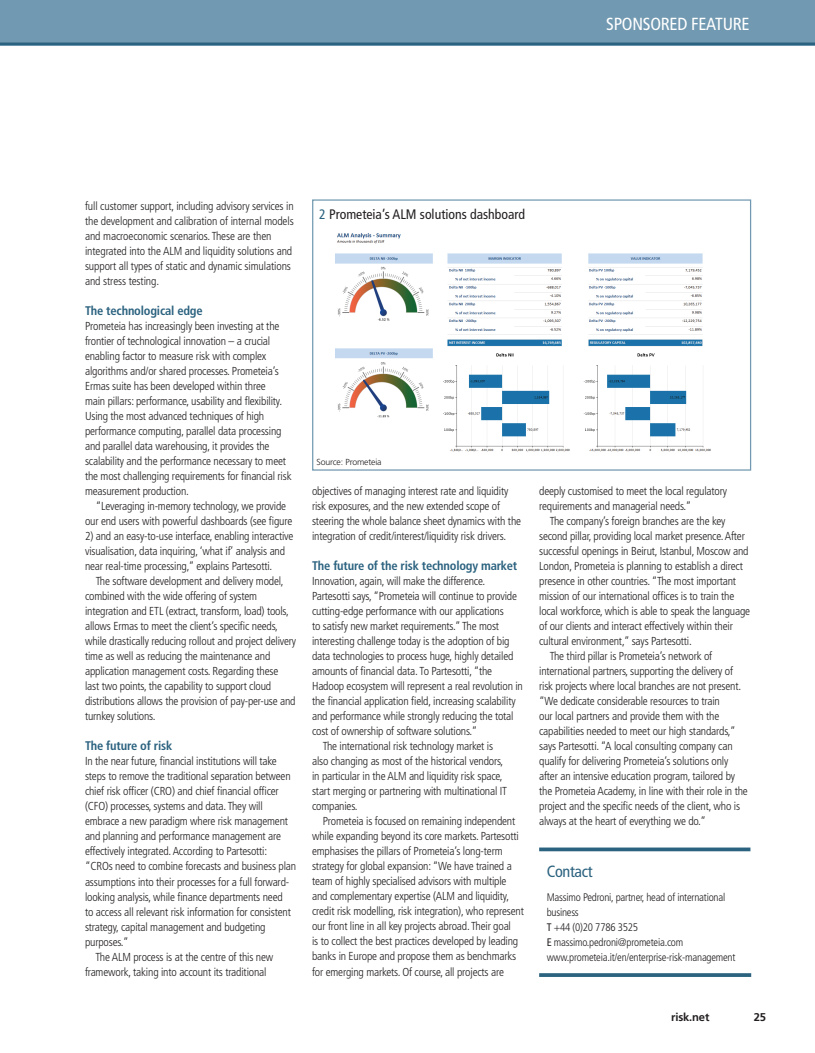
<style>
.page{position:relative;width:815px;height:1053px;background:#fff}
.page>*{position:absolute;margin:0;border:0;box-sizing:border-box;transform-origin:0 0}
.t1{font:condensed 17.5px "Frutiger LT Std";letter-spacing:-.015em;color:#fff}
.t2{font:condensed 16.25px "Frutiger LT Std";letter-spacing:-.02em;color:#2b627f}
.t3{font:condensed 13.75px "Frutiger LT Std";color:#231f20}
.t4{font:700 condensed 12.5px "Frutiger LT Std";letter-spacing:-.015em;color:#2b627f}
.t5{font:300 condensed 11.5px/15px "Frutiger LT Std";letter-spacing:-.015em;color:#231f20}
.t6{font:700 11.25px "Frutiger LT Std";letter-spacing:-.015em;color:#231f20}
.t7{font:300 condensed 11px/15px "Frutiger LT Std";letter-spacing:-.02em;color:#231f20}
.t8{font:300 8.75px "Frutiger LT Std";letter-spacing:-.015em;color:#231f20}
.s1{color:#2b627f}
.s2{font-weight:400}
</style>
<div class="page">
<div style="left:0;top:0;width:815px;height:45px;background:#7199b1"></div>
<hr style="left:0;top:43px;width:815px;height:2px;background:#2b627f">
<img style="left:335px;top:233px;width:376px;height:219px">
<div style="left:312px;top:199px;width:439px;height:271px;border:1px solid #7199b1"></div>
<hr style="left:539px;top:973px;width:212px;height:3px;background:#2b627f">
<svg style="left:539px;top:847px;width:211px;height:4px"></svg>
<h1 class="t1" style="left:606px;top:14px;width:145px">SPONSORED FEATURE</h1>
<p class="t5" style="left:85px;top:199px;width:210px">full customer support, including advisory services in the development and calibration of internal models and macroeconomic scenarios. These are then integrated into the ALM and liquidity solutions and support all types of static and dynamic simulations and stress testing.</p>
<p class="t4" style="left:85px;top:303px;width:119px">The technological edge</p>
<p class="t5" style="left:85px;top:319px;width:208px">Prometeia has increasingly been investing at the frontier of technological innovation – a crucial enabling factor to measure risk with complex algorithms and/or shared processes. Prometeia’s Ermas suite has been developed within three<br>main pillars: performance, usability and flexibility.<br>Using the most advanced techniques of high performance computing, parallel data processing and parallel data warehousing, it provides the scalability and the performance necessary to meet the most challenging requirements for financial risk measurement production.</p>
<p class="t5" style="left:85px;top:499px;width:209px;text-align:center">“Leveraging in-memory technology, we provide<br>our end users with powerful dashboards (see figure</p>
<p class="t5" style="left:85px;top:529px;width:210px">2) and an easy-to-use interface, enabling interactive visualisation, data inquiring, ‘what if’ analysis and near real-time processing,” explains Partesotti.</p>
<p class="t5" style="left:85px;top:574px;width:213px;text-indent:11px">The software development and delivery model, combined with the wide offering of system integration and ETL (extract, transform, load) tools, allows Ermas to meet the client’s specific needs, while drastically reducing rollout and project delivery time as well as reducing the maintenance and application management costs. Regarding these<br>last two points, the capability to support cloud distributions allows the provision of pay-per-use and turnkey solutions.</p>
<p class="t4" style="left:85px;top:738px;width:89px">The future of risk</p>
<p class="t5" style="left:85px;top:754px;width:193px">In the near future, financial institutions will take</p>
<p class="t5" style="left:85px;top:769px;width:207px">steps to remove the traditional separation between</p>
<p class="t5" style="left:85px;top:784px;width:195px">chief risk officer (CRO) and chief financial officer</p>
<p class="t5" style="left:85px;top:799px;width:179px">(CFO) processes, systems and data. They will</p>
<p class="t5" style="left:85px;top:814px;width:205px">embrace a new paradigm where risk management</p>
<p class="t5" style="left:85px;top:829px;width:198px">and planning and performance management are</p>
<p class="t5" style="left:85px;top:844px;width:184px">effectively integrated. According to Partesotti:</p>
<p class="t5" style="left:85px;top:859px;width:213px">“CROs need to combine forecasts and business plan</p>
<p class="t5" style="left:85px;top:874px;width:206px">assumptions into their processes for a full forward-</p>
<p class="t5" style="left:85px;top:889px;width:199px">looking analysis, while finance departments need</p>
<p class="t5" style="left:85px;top:904px;width:207px">to access all relevant risk information for consistent</p>
<p class="t5" style="left:85px;top:919px;width:182px">strategy, capital management and budgeting</p>
<p class="t5" style="left:85px;top:934px;width:45px">purposes.”</p>
<p class="t5" style="left:96px;top:949px;width:179px">The ALM process is at the centre of this new</p>
<p class="t5" style="left:85px;top:964px;width:183px">framework, taking into account its traditional</p>
<p class="t3" style="left:319px;top:206px;width:207px"><span class="s1">2</span> Prometeia’s ALM solutions dashboard</p>
<p class="t8" style="left:317px;top:457px;width:67px">Source: Prometeia</p>
<p class="t5" style="left:312px;top:484px;width:211px">objectives of managing interest rate and liquidity risk exposures, and the new extended scope of steering the whole balance sheet dynamics with the integration of credit/interest/liquidity risk drivers.</p>
<p class="t4" style="left:312px;top:558px;width:207px">The future of the risk technology market</p>
<p class="t5" style="left:312px;top:574px;width:175px">Innovation, again, will make the difference.</p>
<p class="t5" style="left:312px;top:589px;width:206px">Partesotti says, “Prometeia will continue to provide</p>
<p class="t5" style="left:312px;top:604px;width:193px">cutting-edge performance with our applications</p>
<p class="t5" style="left:312px;top:619px;width:189px">to satisfy new market requirements.” The most</p>
<p class="t5" style="left:312px;top:634px;width:199px">interesting challenge today is the adoption of big</p>
<p class="t5" style="left:312px;top:649px;width:203px">data technologies to process huge, highly detailed</p>
<p class="t5" style="left:312px;top:664px;width:182px">amounts of financial data. To Partesotti, “the</p>
<p class="t5" style="left:312px;top:679px;width:212px">Hadoop ecosystem will represent a real revolution in</p>
<p class="t5" style="left:312px;top:694px;width:205px">the financial application field, increasing scalability</p>
<p class="t5" style="left:312px;top:709px;width:203px">and performance while strongly reducing the total</p>
<p class="t5" style="left:312px;top:724px;width:167px">cost of ownership of software solutions.”</p>
<p class="t5" style="left:323px;top:739px;width:172px">The international risk technology market is</p>
<p class="t5" style="left:312px;top:754px;width:193px">also changing as most of the historical vendors,</p>
<p class="t5" style="left:312px;top:769px;width:192px">in particular in the ALM and liquidity risk space,</p>
<p class="t5" style="left:312px;top:784px;width:197px">start merging or partnering with multinational IT</p>
<p class="t5" style="left:312px;top:799px;width:47px">companies.</p>
<p class="t5" style="left:323px;top:814px;width:194px">Prometeia is focused on remaining independent</p>
<p class="t5" style="left:312px;top:829px;width:208px">while expanding beyond its core markets. Partesotti</p>
<p class="t5" style="left:312px;top:844px;width:192px">emphasises the pillars of Prometeia’s long-term</p>
<p class="t5" style="left:312px;top:859px;width:201px">strategy for global expansion: “We have trained a</p>
<p class="t5" style="left:312px;top:874px;width:196px">team of highly specialised advisors with multiple</p>
<p class="t5" style="left:312px;top:889px;width:199px">and complementary expertise (ALM and liquidity,</p>
<p class="t5" style="left:312px;top:904px;width:213px">credit risk modelling, risk integration), who represent</p>
<p class="t5" style="left:312px;top:919px;width:200px">our front line in all key projects abroad. Their goal</p>
<p class="t5" style="left:312px;top:934px;width:208px">is to collect the best practices developed by leading</p>
<p class="t5" style="left:312px;top:949px;width:206px">banks in Europe and propose them as benchmarks</p>
<p class="t5" style="left:312px;top:964px;width:193px">for emerging markets. Of course, all projects are</p>
<p class="t5" style="left:539px;top:484px;width:189px">deeply customised to meet the local regulatory requirements and managerial needs.”</p>
<p class="t5" style="left:550px;top:514px;width:177px">The company’s foreign branches are the key</p>
<p class="t5" style="left:539px;top:529px;width:207px">second pillar, providing local market presence. After</p>
<p class="t5" style="left:539px;top:544px;width:211px">successful openings in Beirut, Istanbul, Moscow and</p>
<p class="t5" style="left:539px;top:559px;width:205px">London, Prometeia is planning to establish a direct</p>
<p class="t5" style="left:539px;top:574px;width:199px">presence in other countries. “The most important</p>
<p class="t5" style="left:539px;top:589px;width:197px">mission of our international offices is to train the</p>
<p class="t5" style="left:539px;top:604px;width:213px">local workforce, which is able to speak the language</p>
<p class="t5" style="left:539px;top:619px;width:195px">of our clients and interact effectively within their</p>
<p class="t5" style="left:539px;top:634px;width:154px">cultural environment,” says Partesotti.</p>
<p class="t5" style="left:550px;top:649px;width:164px">The third pillar is Prometeia’s network of</p>
<p class="t5" style="left:539px;top:664px;width:195px">international partners, supporting the delivery of</p>
<p class="t5" style="left:539px;top:679px;width:204px">risk projects where local branches are not present.</p>
<p class="t5" style="left:539px;top:694px;width:182px">“We dedicate considerable resources to train</p>
<p class="t5" style="left:539px;top:709px;width:182px">our local partners and provide them with the</p>
<p class="t5" style="left:539px;top:724px;width:198px">capabilities needed to meet our high standards,”</p>
<p class="t5" style="left:539px;top:739px;width:195px">says Partesotti. “A local consulting company can</p>
<p class="t5" style="left:539px;top:754px;width:191px">qualify for delivering Prometeia’s solutions only</p>
<p class="t5" style="left:539px;top:769px;width:197px">after an intensive education program, tailored by</p>
<p class="t5" style="left:539px;top:784px;width:210px">the Prometeia Academy, in line with their role in the</p>
<p class="t5" style="left:539px;top:799px;width:202px">project and the specific needs of the client, who is</p>
<p class="t5" style="left:539px;top:814px;width:168px">always at the heart of everything we do.”</p>
<h2 class="t2" style="left:547px;top:861px;width:47px">Contact</h2>
<p class="t7" style="left:547px;top:889px;width:190px">Massimo Pedroni, partner, head of international business<br><span class="s2">T</span> +44 (0)20 7786 3525<br><span class="s2">E</span> massimo.pedroni@prometeia.com www.prometeia.it/en/enterprise-risk-management</p>
<p class="t6" style="left:671px;top:1009px;width:40px">risk.net</p>
<p class="t6" style="left:754px;top:1009px;width:14px">25</p>
</div>
